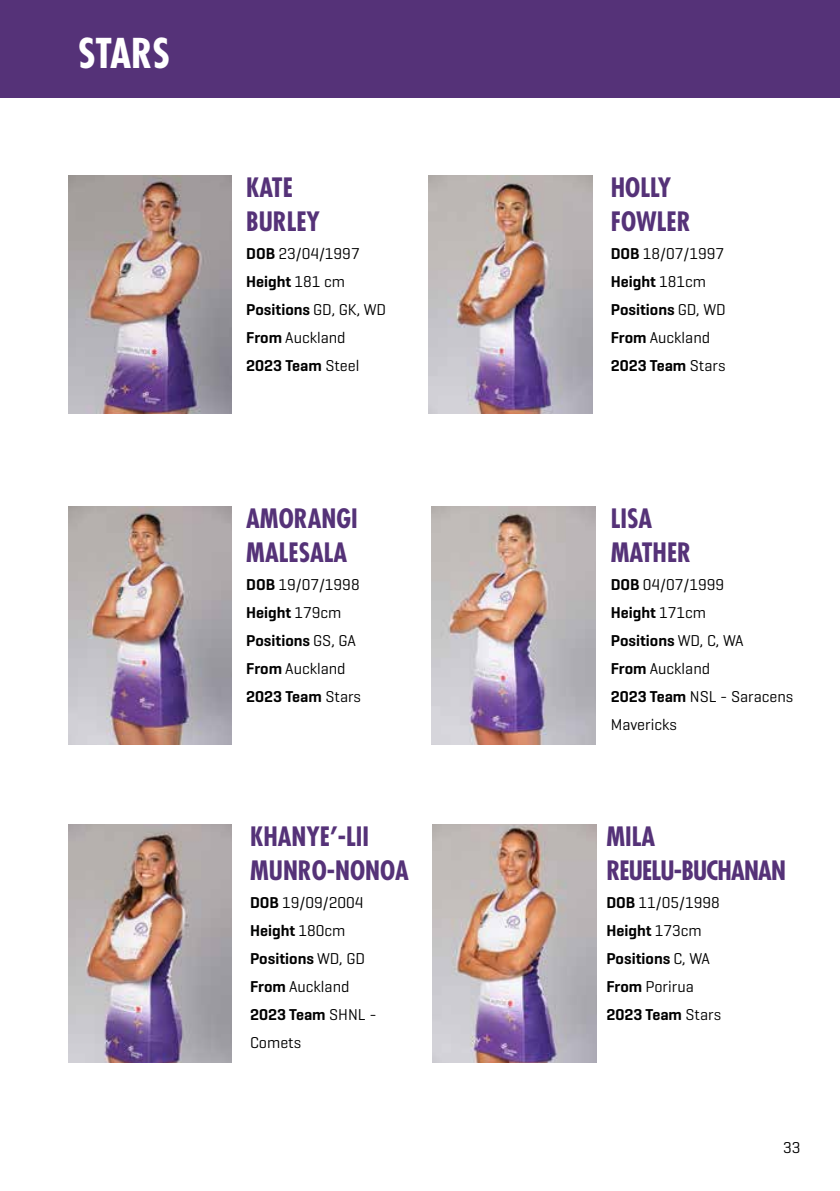
<style>
.page{position:relative;width:840px;height:1191px;background:#fff}
.page>*{position:absolute;margin:0;border:0;box-sizing:border-box;transform-origin:0 0}
.t1{font:700 condensed 40px "Futura Std";color:#fff}
.t2{font:700 condensed 26px/34px "Futura Std";color:#553278}
.t3{font:700 condensed 26px/34px "Futura Std";letter-spacing:-.03em;color:#553278}
.t4{font:16px/28px "Geogrotesque";color:#000}
.t5{font:16px/28px "Geogrotesque";color:#000101}
.s1{font-weight:600}
.s2{font-weight:600;color:#000}
.s3{color:#000}
</style>
<div class="page">
<div style="left:0;top:0;width:839px;height:98px;background:#553278"></div>
<img style="left:68px;top:176px;width:164px;height:238px">
<img style="left:428px;top:176px;width:164px;height:238px">
<img style="left:68px;top:506px;width:164px;height:238px">
<img style="left:432px;top:506px;width:163px;height:238px">
<img style="left:68px;top:824px;width:164px;height:238px">
<img style="left:432px;top:824px;width:163px;height:238px">
<h1 class="t1" style="left:78px;top:29px;width:93px">STARS</h1>
<h2 class="t2" style="left:246px;top:171px;width:75px">KATE<br>BURLEY</h2>
<p class="t4" style="left:246px;top:239px;width:141px"><span class="s1">DOB</span> 23/04/1997<br><span class="s1">Height</span> 181 cm<br><span class="s1">Positions</span> GD, GK, WD<br><span class="s1">From</span> Auckland<br><span class="s1">2023 Team</span> Steel</p>
<h2 class="t2" style="left:246px;top:501px;width:113px">AMORANGI<br>MALESALA</h2>
<p class="t4" style="left:246px;top:569px;width:116px"><span class="s1">DOB</span> 19/07/1998<br><span class="s1">Height</span> 179cm<br><span class="s1">Positions</span> GS, GA<br><span class="s1">From</span> Auckland<br><span class="s1">2023 Team</span> Stars</p>
<h2 class="t2" style="left:250px;top:819px;width:160px">KHANYE’-LII<br>MUNRO-NONOA</h2>
<p class="t5" style="left:250px;top:887px;width:128px"><span class="s1">DOB</span> 19/09/2004<br><span class="s1">Height</span> 180cm<br><span class="s1">Positions</span> WD, GD<br><span class="s1">From</span> Auckland<br><span class="s2">2023 Team</span> <span class="s3">SHNL -<br>Comets</span></p>
<h2 class="t2" style="left:610px;top:171px;width:81px">HOLLY<br>FOWLER</h2>
<p class="t4" style="left:610px;top:239px;width:116px"><span class="s1">DOB</span> 18/07/1997<br><span class="s1">Height</span> 181cm<br><span class="s1">Positions</span> GD, WD<br><span class="s1">From</span> Auckland<br><span class="s1">2023 Team</span> Stars</p>
<h2 class="t2" style="left:610px;top:501px;width:82px">LISA<br>MATHER</h2>
<p class="t4" style="left:610px;top:569px;width:184px"><span class="s1">DOB</span> 04/07/1999<br><span class="s1">Height</span> 171cm<br><span class="s1">Positions</span> WD, C, WA<br><span class="s1">From</span> Auckland<br><span class="s1">2023 Team</span> NSL - Saracens<br>Mavericks</p>
<h2 class="t3" style="left:606px;top:819px;width:181px">MILA<br>REUELU-BUCHANAN</h2>
<p class="t4" style="left:606px;top:887px;width:116px"><span class="s1">DOB</span> 11/05/1998<br><span class="s1">Height</span> 173cm<br><span class="s1">Positions</span> C, WA<br><span class="s1">From</span> Porirua<br><span class="s1">2023 Team</span> Stars</p>
<p class="t4" style="left:782px;top:1133px;width:19px">33</p>
</div>
